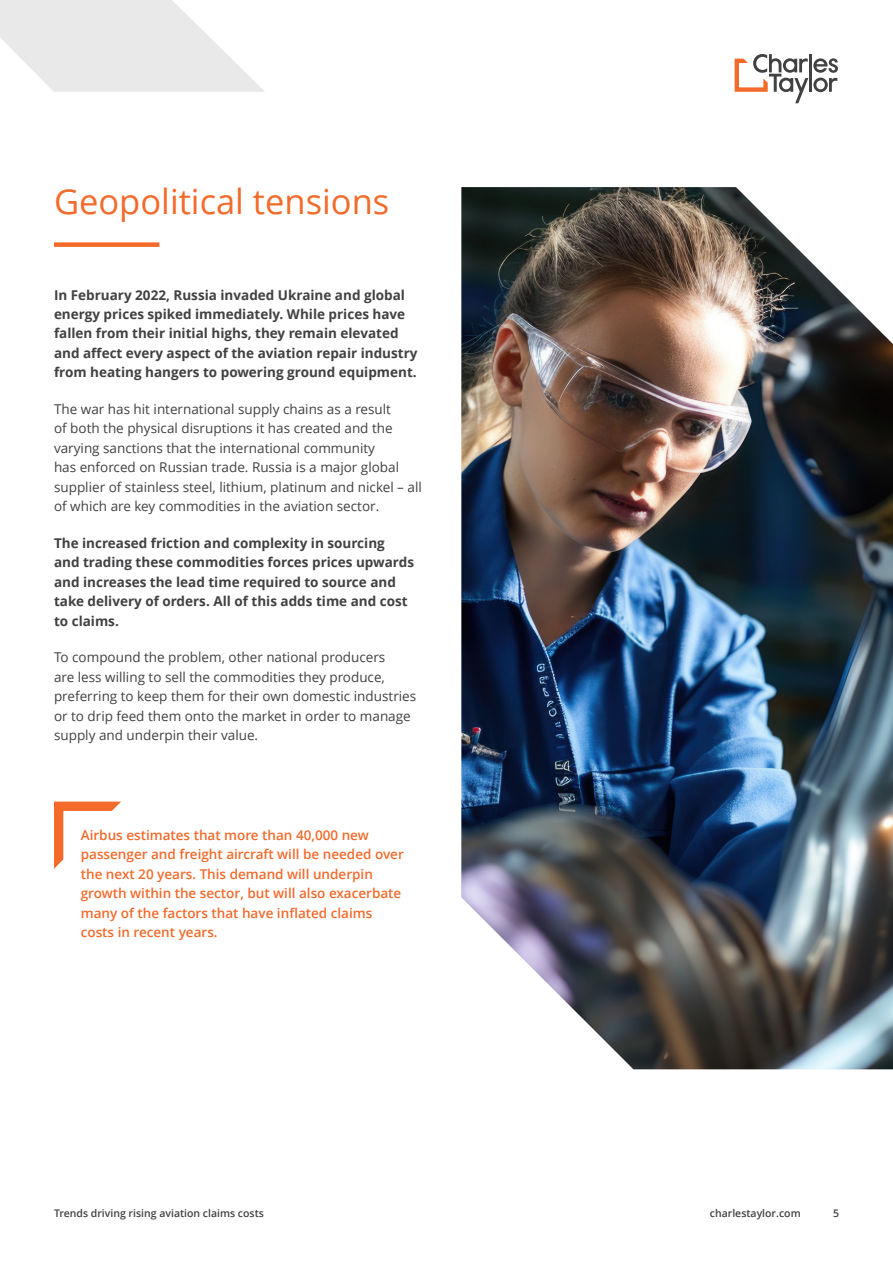
<style>
.page{position:relative;width:893px;height:1263px;background:#fff}
.page>*{position:absolute;margin:0;border:0;box-sizing:border-box;transform-origin:0 0}
.t1{font:34.5px "Open Sans";color:#f36a2b}
.t2{font:13.5px/19.5px "Open Sans";color:#414042}
.t3{font:700 13.5px/19.5px "Open Sans";color:#414042}
.t4{font:600 13.5px/19.5px "Open Sans";color:#f36a2b}
.t5{font:600 10.5px "Open Sans";color:#414042}
</style>
<div class="page">
<svg style="left:735px;top:54px;width:103px;height:49px"></svg>
<svg style="left:0;top:0;width:265px;height:92px"></svg>
<div style="left:54px;top:242px;width:105px;height:5px;background:#f36a2b"></div>
<img style="left:461px;top:187px;width:432px;height:882px">
<svg style="left:54px;top:801px;width:67px;height:68px"></svg>
<h1 class="t1" style="left:54px;top:177px;width:337px">Geopolitical tensions</h1>
<p class="t3" style="left:54px;top:284px;width:365px">In February 2022, Russia invaded Ukraine and global energy prices spiked immediately. While prices have fallen from their initial highs, they remain elevated and affect every aspect of the aviation repair industry from heating hangers to powering ground equipment.</p>
<p class="t2" style="left:54px;top:399px;width:369px">The war has hit international supply chains as a result<br>of both the physical disruptions it has created and the varying sanctions that the international community<br>has enforced on Russian trade. Russia is a major global supplier of stainless steel, lithium, platinum and nickel – all of which are key commodities in the aviation sector.</p>
<p class="t3" style="left:54px;top:533px;width:362px">The increased friction and complexity in sourcing<br>and trading these commodities forces prices upwards and increases the lead time required to source and take delivery of orders. All of this adds time and cost to claims.</p>
<p class="t2" style="left:54px;top:647px;width:364px">To compound the problem, other national producers<br>are less willing to sell the commodities they produce, preferring to keep them for their own domestic industries or to drip feed them onto the market in order to manage supply and underpin their value.</p>
<p class="t4" style="left:81px;top:825px;width:325px">Airbus estimates that more than 40,000 new passenger and freight aircraft will be needed over the next 20 years. This demand will underpin growth within the sector, but will also exacerbate many of the factors that have inflated claims costs in recent years.</p>
<p class="t5" style="left:54px;top:1206px;width:211px">Trends driving rising aviation claims costs</p>
<p class="t5" style="left:710px;top:1206px;width:92px">charlestaylor.com</p>
<p class="t5" style="left:833px;top:1206px;width:7px">5</p>
</div>
